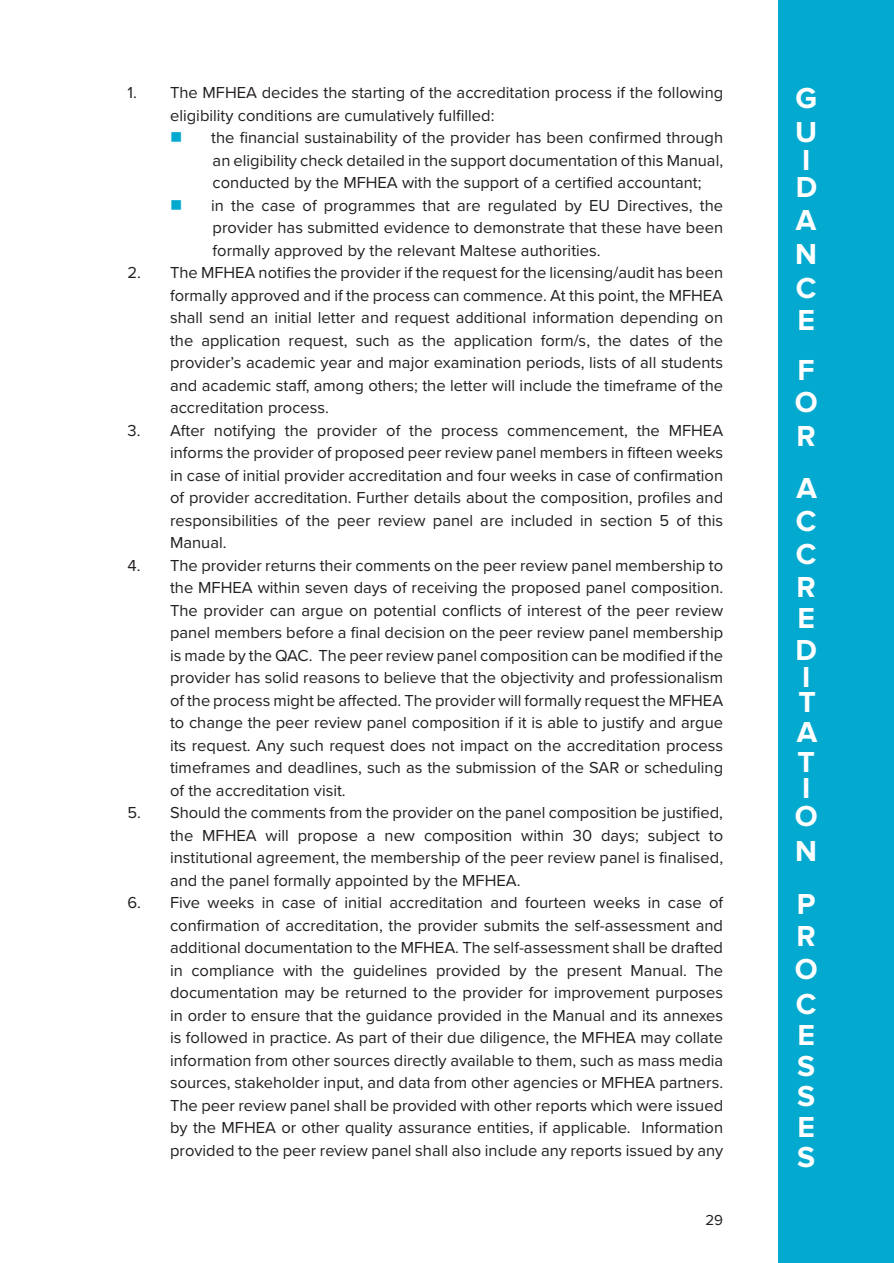
<style>
.page{position:relative;width:894px;height:1263px;background:#fff}
.page>*{position:absolute;margin:0;border:0;box-sizing:border-box;transform-origin:0 0}
.t1{font:700 30px/33.2px "Proxima Nova";color:#fff}
.Body_Text{font:16.5px/22.5px "Proxima Nova";color:#231f20;text-align:justify}
.t2{font:15px "Proxima Nova";color:#231f20}
.s1{color:#03a9cf}
</style>
<div class="page">
<div style="left:778px;top:0;width:115px;height:1263px;background:#03a9cf"></div>
<p class="Body_Text" style="left:170px;top:81px;width:554px;text-indent:-43px">1. The MFHEA decides the starting of the accreditation process if the following eligibility conditions are cumulatively fulfilled:</p>
<p class="Body_Text" style="left:213px;top:126px;width:512px;text-indent:-43px"><span class="s1">■</span> the financial sustainability of the provider has been confirmed through an eligibility check detailed in the support documentation of this Manual, conducted by the MFHEA with the support of a certified accountant;</p>
<p class="Body_Text" style="left:213px;top:193px;width:512px;text-indent:-43px"><span class="s1">■</span> in the case of programmes that are regulated by EU Directives, the provider has submitted evidence to demonstrate that these have been formally approved by the relevant Maltese authorities.</p>
<p class="Body_Text" style="left:170px;top:261px;width:554px;text-indent:-43px">2. The MFHEA notifies the provider if the request for the licensing/audit has been formally approved and if the process can commence. At this point, the MFHEA shall send an initial letter and request additional information depending on the application request, such as the application form/s, the dates of the provider’s academic year and major examination periods, lists of all students and academic staff, among others; the letter will include the timeframe of the accreditation process.</p>
<p class="Body_Text" style="left:170px;top:418px;width:554px;text-indent:-43px">3. After notifying the provider of the process commencement, the MFHEA informs the provider of proposed peer review panel members in fifteen weeks in case of initial provider accreditation and four weeks in case of confirmation of provider accreditation. Further details about the composition, profiles and responsibilities of the peer review panel are included in section 5 of this Manual.</p>
<p class="Body_Text" style="left:170px;top:553px;width:554px;text-indent:-43px">4. The provider returns their comments on the peer review panel membership to the MFHEA within seven days of receiving the proposed panel composition.<br>The provider can argue on potential conflicts of interest of the peer review panel members before a final decision on the peer review panel membership is made by the QAC. The peer review panel composition can be modified if the provider has solid reasons to believe that the objectivity and professionalism of the process might be affected. The provider will formally request the MFHEA to change the peer review panel composition if it is able to justify and argue its request. Any such request does not impact on the accreditation process timeframes and deadlines, such as the submission of the SAR or scheduling of the accreditation visit.</p>
<p class="Body_Text" style="left:170px;top:801px;width:554px;text-indent:-43px">5. Should the comments from the provider on the panel composition be justified, the MFHEA will propose a new composition within 30 days; subject to institutional agreement, the membership of the peer review panel is finalised, and the panel formally appointed by the MFHEA.</p>
<p class="Body_Text" style="left:170px;top:891px;width:554px;text-indent:-43px">6. Five weeks in case of initial accreditation and fourteen weeks in case of confirmation of accreditation, the provider submits the self-assessment and additional documentation to the MFHEA. The self-assessment shall be drafted in compliance with the guidelines provided by the present Manual. The documentation may be returned to the provider for improvement purposes in order to ensure that the guidance provided in the Manual and its annexes is followed in practice. As part of their due diligence, the MFHEA may collate information from other sources directly available to them, such as mass media sources, stakeholder input, and data from other agencies or MFHEA partners.<br>The peer review panel shall be provided with other reports which were issued by the MFHEA or other quality assurance entities, if applicable. Information provided to the peer review panel shall also include any reports issued by any</p>
<p class="t2" style="left:705px;top:1208px;width:19px">29</p>
<h1 class="t1" style="left:795px;top:82px;width:23px;line-height:34.3px">G<br>U</h1>
<h1 class="t1" style="left:795px;top:147px;width:23px;line-height:27px">I<br>D</h1>
<h1 class="t1" style="left:795px;top:204px;width:23px;text-align:justify">A N C E</h1>
<h1 class="t1" style="left:794px;top:354px;width:24px;text-align:justify">F O R</h1>
<h1 class="t1" style="left:795px;top:473px;width:23px;line-height:32.2px;text-align:justify">A C C R E D</h1>
<h1 class="t1" style="left:798px;top:666px;width:19px;line-height:24.5px">I<br>T</h1>
<h1 class="t1" style="left:796px;top:717px;width:22px;line-height:30.6px">A<br>T</h1>
<h1 class="t1" style="left:794px;top:774px;width:24px;line-height:28.2px">I<br>O</h1>
<h1 class="t1" style="left:795px;top:825px;width:23px;line-height:53.1px">N<br>P</h1>
<h1 class="t1" style="left:794px;top:919px;width:24px;line-height:34px;text-align:justify">R O C</h1>
<h1 class="t1" style="left:797px;top:1021px;width:19px;line-height:30.5px;text-align:justify">E S S E S</h1>
</div>
